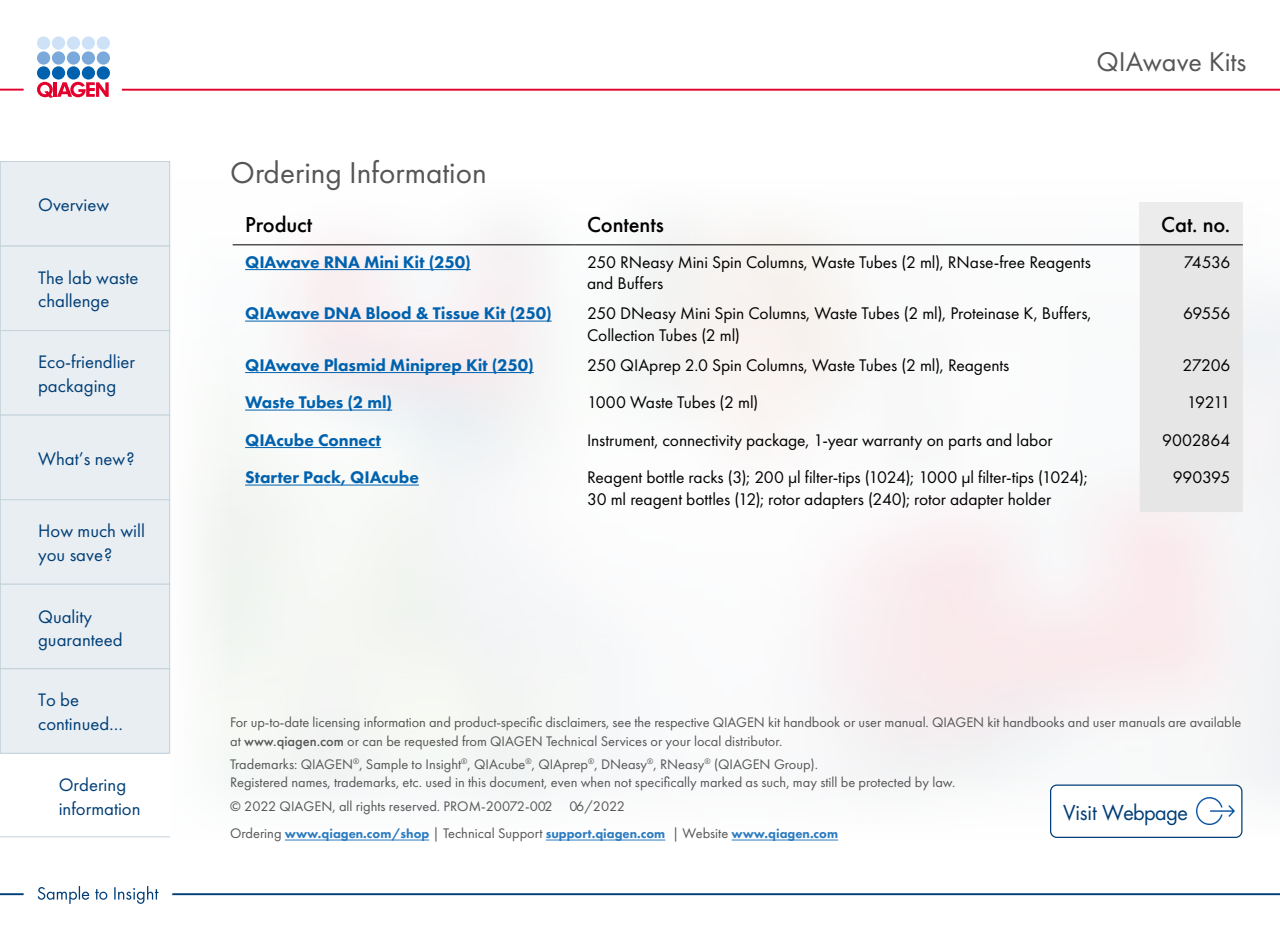
<style>
.page{position:relative;width:1280px;height:935px;background:#fff}
.page>*{position:absolute;margin:0;border:0;box-sizing:border-box;transform-origin:0 0}
.t1{font:31.25px "Futura PT";color:#565656}
.t2{font:28.12px "Futura PT";color:#565656}
.t3{font:500 22.5px "Futura PT";letter-spacing:-.005em;color:#000}
.t4{font:20px "Futura Std";letter-spacing:-.025em;color:#003e77}
.t5{font:18.75px/23.8px "Futura PT";color:#003e77}
.t6{font:17.5px/21.2px "Futura PT";letter-spacing:-.005em;color:#000}
.t7{font:800 17.5px "Futura PT";letter-spacing:-.005em;color:#0062ae}
.t8{font:14.38px/18.1px "Futura PT";color:#565656}
.t9{font:800 13.12px "Futura PT";color:#2c7bc0}
.s1{font-weight:500}
.s2{font-weight:400;font-size:14.38px;color:#565656}
</style>
<div class="page">
<div style="left:37px;top:66px;width:13px;height:14px;background:#0062ae;border-radius:50%"></div>
<div style="left:52px;top:66px;width:13px;height:14px;background:#0062ae;border-radius:50%"></div>
<div style="left:67px;top:66px;width:13px;height:14px;background:#0062ae;border-radius:50%"></div>
<div style="left:82px;top:66px;width:13px;height:14px;background:#0062ae;border-radius:50%"></div>
<div style="left:97px;top:66px;width:13px;height:14px;background:#0062ae;border-radius:50%"></div>
<div style="left:37px;top:51px;width:13px;height:14px;background:#7ca9db;border-radius:50%"></div>
<div style="left:52px;top:51px;width:13px;height:14px;background:#7ca9db;border-radius:50%"></div>
<div style="left:67px;top:51px;width:13px;height:14px;background:#7ca9db;border-radius:50%"></div>
<div style="left:82px;top:51px;width:13px;height:14px;background:#7ca9db;border-radius:50%"></div>
<div style="left:97px;top:51px;width:13px;height:14px;background:#7ca9db;border-radius:50%"></div>
<div style="left:37px;top:36px;width:13px;height:14px;background:#cde2f7;border-radius:50%"></div>
<div style="left:52px;top:36px;width:13px;height:14px;background:#cde2f7;border-radius:50%"></div>
<div style="left:67px;top:36px;width:13px;height:14px;background:#cde2f7;border-radius:50%"></div>
<div style="left:82px;top:36px;width:13px;height:14px;background:#cde2f7;border-radius:50%"></div>
<div style="left:97px;top:36px;width:13px;height:14px;background:#cde2f7;border-radius:50%"></div>
<svg style="left:37px;top:82px;width:72px;height:16px"></svg>
<hr style="left:122px;top:89px;width:1158px;height:2px;background:#e4002c">
<hr style="left:0;top:89px;width:24px;height:2px;background:#e4002c">
<svg style="left:38px;top:886px;width:120px;height:18px"></svg>
<hr style="left:0;top:893px;width:24px;height:2px;background:#003e77">
<hr style="left:172px;top:893px;width:1108px;height:2px;background:#003e77">
<div style="left:0;top:162px;width:170px;height:84px;background:#e9eef2"></div>
<div style="left:0;top:161px;width:170px;height:85px;border:1px solid #c3d1d9"></div>
<div style="left:0;top:246px;width:170px;height:85px;background:#e9eef2"></div>
<div style="left:0;top:246px;width:170px;height:85px;border:1px solid #c3d1d9"></div>
<div style="left:0;top:331px;width:170px;height:84px;background:#e9eef2"></div>
<div style="left:0;top:330px;width:170px;height:85px;border:1px solid #c3d1d9"></div>
<div style="left:0;top:415px;width:170px;height:85px;background:#e9eef2"></div>
<div style="left:0;top:415px;width:170px;height:85px;border:1px solid #c3d1d9"></div>
<div style="left:0;top:500px;width:170px;height:84px;background:#e9eef2"></div>
<div style="left:0;top:499px;width:170px;height:86px;border:1px solid #c3d1d9"></div>
<div style="left:0;top:584px;width:170px;height:85px;background:#e9eef2"></div>
<div style="left:0;top:584px;width:170px;height:85px;border:1px solid #c3d1d9"></div>
<div style="left:0;top:669px;width:170px;height:84px;background:#e9eef2"></div>
<div style="left:0;top:668px;width:170px;height:86px;border:1px solid #c3d1d9"></div>
<div style="left:1140px;top:203px;width:103px;height:42px;background:#ececed"></div>
<div style="left:1140px;top:246px;width:103px;height:266px;background:#e6e6e6"></div>
<hr style="left:233px;top:245px;width:342px;height:1px;background:#000">
<hr style="left:575px;top:245px;width:565px;height:1px;background:#000">
<hr style="left:1140px;top:245px;width:103px;height:1px;background:#000">
<hr style="left:245px;top:269px;width:226px;height:1px;background:#0062ae">
<hr style="left:245px;top:321px;width:307px;height:1px;background:#0062ae">
<hr style="left:245px;top:372px;width:289px;height:1px;background:#0062ae">
<hr style="left:245px;top:410px;width:147px;height:1px;background:#0062ae">
<hr style="left:245px;top:447px;width:136px;height:1px;background:#0062ae">
<hr style="left:245px;top:485px;width:174px;height:1px;background:#0062ae">
<hr style="left:732px;top:840px;width:106px;height:1px;background:#2c7bc0">
<hr style="left:546px;top:840px;width:119px;height:1px;background:#2c7bc0">
<hr style="left:285px;top:840px;width:144px;height:1px;background:#2c7bc0">
<hr style="left:0;top:837px;width:170px;height:1px;background:#c3d1d9">
<div style="left:1050px;top:785px;width:192px;height:53px;border:1px solid #003e77;border-radius:6px"></div>
<img style="left:1196px;top:798px;width:39px;height:27px">
<h3 class="t5" style="left:38px;top:193px;width:73px">Overview</h3>
<h3 class="t5" style="left:38px;top:265px;width:102px">The lab waste challenge</h3>
<h3 class="t5" style="left:38px;top:350px;width:99px">Eco-friendlier packaging</h3>
<h3 class="t5" style="left:38px;top:446px;width:98px">What’s new?</h3>
<h3 class="t5" style="left:38px;top:519px;width:108px">How much will you save?</h3>
<h3 class="t5" style="left:38px;top:604px;width:86px">Quality guaranteed</h3>
<h3 class="t5" style="left:38px;top:688px;width:87px">To be continued…</h3>
<h3 class="t5" style="left:59px;top:773px;width:83px">Ordering information</h3>
<h2 class="t2" style="left:1097px;top:45px;width:151px">QIAwave Kits</h2>
<h1 class="t1" style="left:230px;top:154px;width:258px">Ordering Information</h1>
<h3 class="t3" style="left:245px;top:211px;width:69px">Product</h3>
<h3 class="t3" style="left:587px;top:211px;width:78px">Contents</h3>
<h3 class="t3" style="left:1161px;top:211px;width:71px">Cat. no.</h3>
<p class="t7" style="left:245px;top:251px;width:227px">QIAwave RNA Mini Kit (250)</p>
<p class="t6" style="left:587px;top:251px;width:505px">250 RNeasy Mini Spin Columns, Waste Tubes (2 ml), RNase-free Reagents and Buffers</p>
<p class="t6" style="left:1184px;top:251px;width:48px">74536</p>
<p class="t7" style="left:245px;top:303px;width:308px">QIAwave DNA Blood &amp; Tissue Kit (250)</p>
<p class="t6" style="left:587px;top:303px;width:506px">250 DNeasy Mini Spin Columns, Waste Tubes (2 ml), Proteinase K, Buffers,<br>Collection Tubes (2 ml)</p>
<p class="t6" style="left:1183px;top:303px;width:49px">69556</p>
<p class="t7" style="left:245px;top:354px;width:290px">QIAwave Plasmid Miniprep Kit (250)</p>
<p class="t6" style="left:587px;top:354px;width:424px">250 QIAprep 2.0 Spin Columns, Waste Tubes (2 ml), Reagents</p>
<p class="t6" style="left:1182px;top:354px;width:50px">27206</p>
<p class="t7" style="left:245px;top:392px;width:149px">Waste Tubes (2 ml)</p>
<p class="t6" style="left:587px;top:392px;width:173px">1000 Waste Tubes (2 ml)</p>
<p class="t6" style="left:1187px;top:392px;width:45px">19211</p>
<p class="t7" style="left:245px;top:429px;width:138px">QIAcube Connect</p>
<p class="t6" style="left:587px;top:429px;width:467px">Instrument, connectivity package, 1-year warranty on parts and labor</p>
<p class="t6" style="left:1162px;top:429px;width:70px">9002864</p>
<p class="t7" style="left:245px;top:467px;width:175px">Starter Pack, QIAcube</p>
<p class="t6" style="left:587px;top:467px;width:502px">Reagent bottle racks (3); 200 µl filter-tips (1024); 1000 µl filter-tips (1024);<br>30 ml reagent bottles (12); rotor adapters (240); rotor adapter holder</p>
<p class="t6" style="left:1173px;top:467px;width:59px">990395</p>
<p class="t8" style="left:230px;top:714px;width:1013px">For up-to-date licensing information and product-specific disclaimers, see the respective QIAGEN kit handbook or user manual. QIAGEN kit handbooks and user manuals are available at <span class="s1">www.qiagen.com</span> or can be requested from QIAGEN Technical Services or your local distributor.</p>
<p class="t8" style="left:230px;top:755px;width:727px">Trademarks: QIAGEN<sup>®</sup>, Sample to Insight<sup>®</sup>, QIAcube<sup>®</sup>, QIAprep<sup>®</sup>, DNeasy<sup>®</sup>, RNeasy<sup>®</sup> (QIAGEN Group).<br>Registered names, trademarks, etc. used in this document, even when not specifically marked as such, may still be protected by law.</p>
<p class="t8" style="left:230px;top:797px;width:396px">© 2022 QIAGEN, all rights reserved. PROM-20072-002 06/2022</p>
<p class="t9" style="left:230px;top:826px;width:609px"><span class="s2">Ordering</span> www.qiagen.com/shop <span class="s2">| Technical Support</span> support.qiagen.com <span class="s2">| Website</span> www.qiagen.com</p>
<h3 class="t4" style="left:1063px;top:800px;width:126px">Visit Webpage</h3>
</div>
